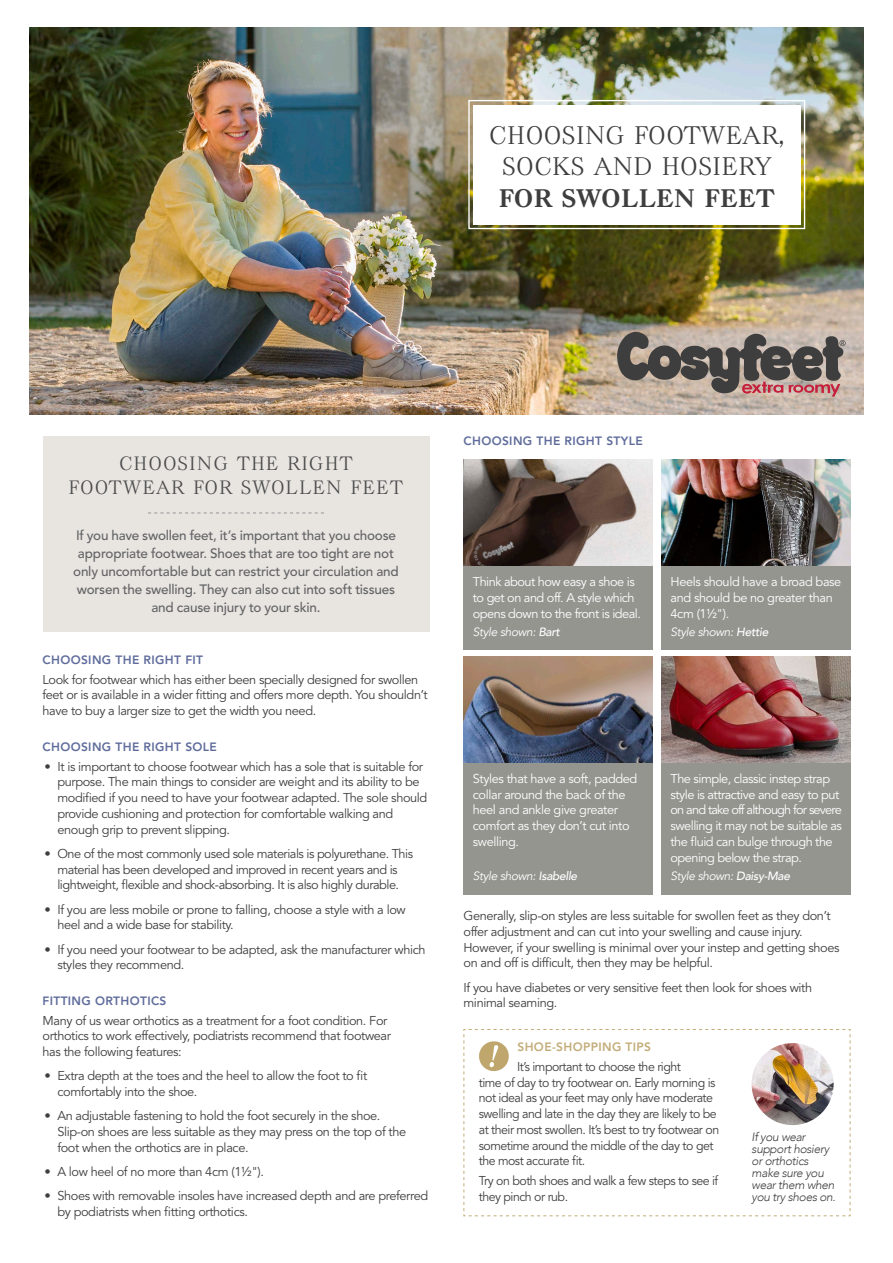
<style>
.page{position:relative;width:893px;height:1263px;background:#fff}
.page>*{position:absolute;margin:0;border:0;box-sizing:border-box;transform-origin:0 0}
.t1{font:300 24.6px/31.5px "Casad Serial";letter-spacing:.04em;color:#3e3e3f;text-align:center;scale:1.1 1}
.t2{font:700 24.6px "Casad Serial";letter-spacing:.04em;color:#3e3e3f;scale:1.1 1}
.t3{font:300 18.75px/24px "Casad Serial";letter-spacing:.08em;color:#4b4c4d;text-align:center;scale:1.1 1}
.t4{font:500 13.5px/18px "Avenir LT Std";letter-spacing:-.015em;color:#636366;text-align:center}
.t5{font:12.75px/15.8px "Avenir LT Std";letter-spacing:-.03em;color:#3e3e3f}
.t6{font:12.75px/15.8px "Avenir LT Std";letter-spacing:-.04em;color:#fff}
.t7{font:800 12px "Avenir LT Std";letter-spacing:.03em;color:#606d9c}
.t8{font:italic 12px "Avenir";letter-spacing:-.03em;color:#fff}
.t9{font:italic 300 12px/12px "Avenir";letter-spacing:-.03em;color:#3e3e3f}
.t10{font:800 12px "Avenir LT Std";letter-spacing:.03em;color:#c3ad79}
.s1{font-weight:500}
</style>
<div class="page">
<img style="left:30px;top:28px;width:833px;height:387px">
<div style="left:473px;top:105px;width:327px;height:119px;background:#fff"></div>
<div style="left:468px;top:100px;width:337px;height:129px;border:1px solid #fff"></div>
<img style="left:616px;top:330px;width:230px;height:65px">
<svg style="left:840px;top:340px;width:6px;height:6px"></svg>
<svg style="left:742px;top:382px;width:41px;height:12px"></svg>
<svg style="left:789px;top:384px;width:51px;height:13px"></svg>
<div style="left:43px;top:436px;width:386px;height:195px;background:#e8e5e0"></div>
<svg style="left:148px;top:513px;width:176px;height:1px"></svg>
<div style="left:661px;top:763px;width:189px;height:131px;background:#959590"></div>
<div style="left:463px;top:763px;width:190px;height:131px;background:#959590"></div>
<div style="left:661px;top:566px;width:189px;height:83px;background:#959590"></div>
<div style="left:463px;top:566px;width:190px;height:83px;background:#959590"></div>
<img style="left:463px;top:460px;width:190px;height:106px">
<img style="left:661px;top:460px;width:189px;height:106px">
<img style="left:463px;top:656px;width:190px;height:107px">
<img style="left:661px;top:656px;width:189px;height:107px">
<svg style="left:463px;top:1029px;width:388px;height:187px"></svg>
<img style="left:752px;top:1043px;width:82px;height:82px;border-radius:41px">
<p class="t1" style="left:490px;top:117px;width:269px">CHOOSING FOOTWEAR,<br>SOCKS AND HOSIERY</p>
<p class="t2" style="left:499px;top:178px;width:252px">FOR SWOLLEN FEET</p>
<h2 class="t3" style="left:69px;top:449px;width:305px">CHOOSING THE RIGHT<br>FOOTWEAR FOR SWOLLEN FEET</h2>
<p class="t4" style="left:73px;top:527px;width:327px">If you have swollen feet, it’s important that you choose appropriate footwear. Shoes that are too tight are not only uncomfortable but can restrict your circulation and worsen the swelling. They can also cut into soft tissues and cause injury to your skin.</p>
<h3 class="t7" style="left:43px;top:652px;width:162px">CHOOSING THE RIGHT FIT</h3>
<p class="t5" style="left:43px;top:672px;width:387px">Look for footwear which has either been specially designed for swollen feet or is available in a wider fitting and offers more depth. You shouldn’t have to buy a larger size to get the width you need.</p>
<h3 class="t7" style="left:43px;top:739px;width:176px">CHOOSING THE RIGHT SOLE</h3>
<p class="t5" style="left:57px;top:759px;width:371px;text-indent:-13px">• It is important to choose footwear which has a sole that is suitable for purpose. The main things to consider are weight and its ability to be modified if you need to have your footwear adapted. The sole should provide cushioning and protection for comfortable walking and enough grip to prevent slipping.</p>
<p class="t5" style="left:45px;top:846px;width:370px;text-align:center">• One of the most commonly used sole materials is polyurethane. This material has been developed and improved in recent years and is lightweight, flexible and shock-absorbing. It is also highly durable.</p>
<p class="t5" style="left:57px;top:902px;width:350px;text-indent:-13px">• If you are less mobile or prone to falling, choose a style with a low heel and a wide base for stability.</p>
<p class="t5" style="left:57px;top:942px;width:370px;text-indent:-13px">• If you need your footwear to be adapted, ask the manufacturer which styles they recommend.</p>
<h3 class="t7" style="left:43px;top:993px;width:125px">FITTING ORTHOTICS</h3>
<p class="t5" style="left:43px;top:1013px;width:350px">Many of us wear orthotics as a treatment for a foot condition. For orthotics to work effectively, podiatrists recommend that footwear has the following features:</p>
<p class="t5" style="left:57px;top:1068px;width:311px;text-indent:-13px">• Extra depth at the toes and the heel to allow the foot to fit comfortably into the shoe.</p>
<p class="t5" style="left:57px;top:1108px;width:350px;text-indent:-13px">• An adjustable fastening to hold the foot securely in the shoe.<br>Slip-on shoes are less suitable as they may press on the top of the foot when the orthotics are in place.</p>
<p class="t5" style="left:45px;top:1164px;width:221px">• A low heel of no more than 4cm (1½").</p>
<p class="t5" style="left:57px;top:1188px;width:372px;text-indent:-13px">• Shoes with removable insoles have increased depth and are preferred by podiatrists when fitting orthotics.</p>
<p class="t7" style="left:463px;top:434px;width:181px">CHOOSING THE RIGHT STYLE</p>
<p class="t6" style="left:473px;top:574px;width:170px">Think about how easy a shoe is to get on and off. A style which opens down to the front is ideal.</p>
<p class="t8" style="left:473px;top:624px;width:89px">Style shown: <span class="s1">Bart</span></p>
<p class="t6" style="left:671px;top:574px;width:172px">Heels should have a broad base and should be no greater than<br>4cm (1½").</p>
<p class="t8" style="left:671px;top:624px;width:99px">Style shown: <span class="s1">Hettie</span></p>
<p class="t6" style="left:473px;top:771px;width:166px">Styles that have a soft, padded collar around the back of the heel and ankle give greater comfort as they don’t cut into swelling.</p>
<p class="t8" style="left:473px;top:868px;width:106px">Style shown: <span class="s1">Isabelle</span></p>
<p class="t6" style="left:671px;top:771px;width:173px">The simple, classic instep strap style is attractive and easy to put on and take off although for severe swelling it may not be suitable as the fluid can bulge through the opening below the strap.</p>
<p class="t8" style="left:671px;top:868px;width:121px">Style shown: <span class="s1">Daisy-Mae</span></p>
<p class="t5" style="left:463px;top:908px;width:377px">Generally, slip-on styles are less suitable for swollen feet as they don’t offer adjustment and can cut into your swelling and cause injury.<br>However, if your swelling is minimal over your instep and getting shoes on and off is difficult, then they may be helpful.</p>
<p class="t5" style="left:463px;top:979px;width:350px">If you have diabetes or very sensitive feet then look for shoes with minimal seaming.</p>
<h3 class="t10" style="left:517px;top:1040px;width:135px">SHOE-SHOPPING TIPS</h3>
<p class="t5" style="left:517px;top:1059px;width:165px">It’s important to choose the right</p>
<p class="t5" style="left:479px;top:1075px;width:242px">time of day to try footwear on. Early morning is not ideal as your feet may only have moderate swelling and late in the day they are likely to be at their most swollen. It’s best to try footwear on sometime around the middle of the day to get the most accurate fit.</p>
<p class="t5" style="left:479px;top:1173px;width:241px">Try on both shoes and walk a few steps to see if they pinch or rub.</p>
<p class="t9" style="left:752px;top:1131px;width:86px">If you wear support hosiery or orthotics make sure you wear them when you try shoes on.</p>
</div>
